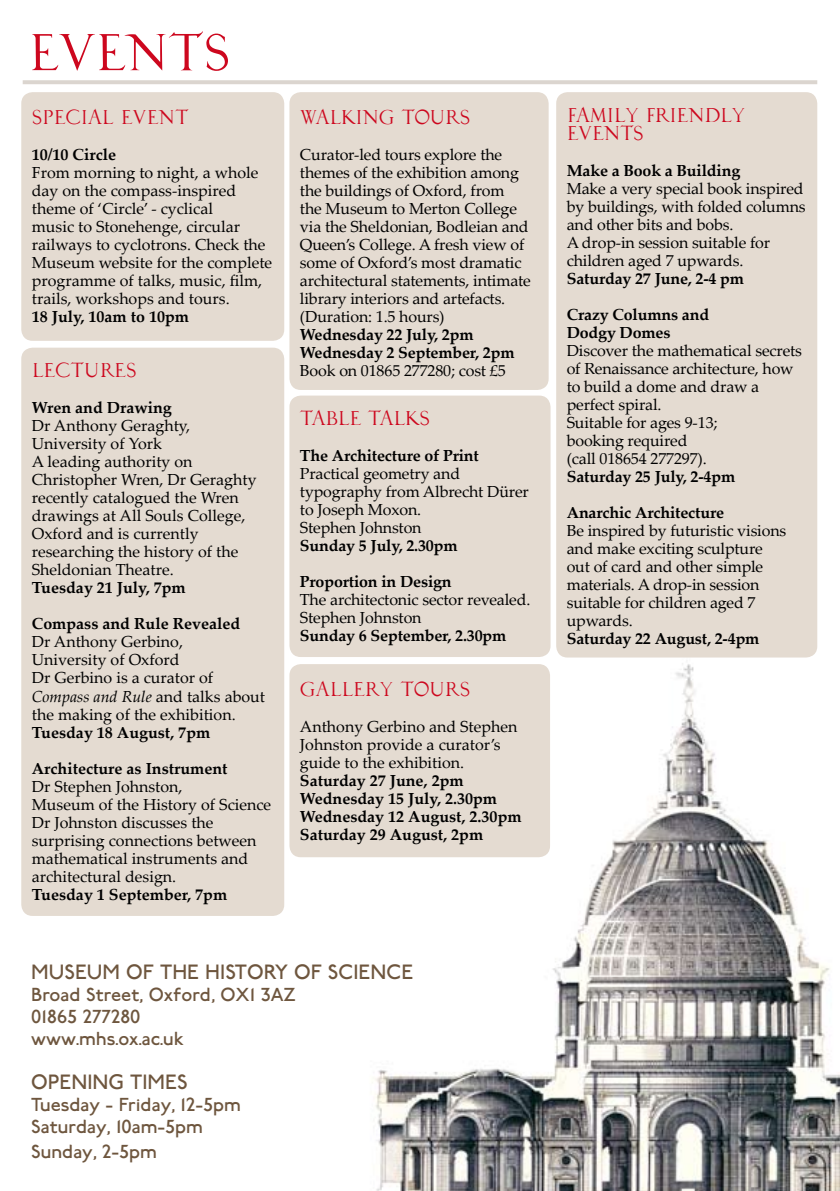
<style>
.page{position:relative;width:840px;height:1191px;background:#fff}
.page>*{position:absolute;margin:0;border:0;box-sizing:border-box;transform-origin:0 0}
.t1{font:62px "P22 Durer Caps";color:#cd071e}
.t2{font:24px/18px "P22 Durer Caps";letter-spacing:-.01em;color:#cd071e}
.t3{font:22px "P22 Johnston Underground";color:#6e563e}
.t4{font:20px/22px "P22 Johnston Underground";color:#6e563e}
.t5{font:16px/18px "Palatino Linotype";letter-spacing:-.01em;color:#000}
.t6{font:700 16px/18px "Palatino Linotype";letter-spacing:-.01em;color:#000}
.s1{font-style:italic}
</style>
<div class="page">
<img style="left:324px;top:588px;width:515px;height:603px">
<div style="left:289px;top:664px;width:260px;height:193px;background:#e4dbd1;border-radius:11px"></div>
<div style="left:289px;top:395px;width:261px;height:262px;background:#e4dbd1;border-radius:11px"></div>
<div style="left:556px;top:92px;width:260px;height:565px;background:#e4dbd1;border-radius:11px"></div>
<div style="left:289px;top:92px;width:259px;height:298px;background:#e4dbd1;border-radius:11px"></div>
<div style="left:21px;top:348px;width:263px;height:568px;background:#e4dbd1;border-radius:11px"></div>
<div style="left:21px;top:92px;width:263px;height:249px;background:#e4dbd1;border-radius:11px"></div>
<hr style="left:23px;top:80px;width:793px;height:4px;background:#dbd5cf">
<h1 class="t1" style="left:28px;top:27px;width:204px">EVENTS</h1>
<h2 class="t2" style="left:32px;top:110px;width:158px">SPECIAL EVENT</h2>
<p class="t6" style="left:32px;top:145px;width:86px">10/10 Circle</p>
<p class="t5" style="left:32px;top:163px;width:242px">From morning to night, a whole day on the compass-inspired theme of ‘Circle’ - cyclical<br>music to Stonehenge, circular railways to cyclotrons. Check the<br>Museum website for the complete programme of talks, music, film, trails, workshops and tours.</p>
<p class="t6" style="left:32px;top:307px;width:159px">18 July, 10am to 10pm</p>
<h2 class="t2" style="left:300px;top:110px;width:172px">WALKING TOURS</h2>
<p class="t5" style="left:300px;top:145px;width:232px">Curator-led tours explore the themes of the exhibition among the buildings of Oxford, from<br>the Museum to Merton College via the Sheldonian, Bodleian and<br>Queen’s College. A fresh view of some of Oxford’s most dramatic architectural statements, intimate library interiors and artefacts. (Duration: 1.5 hours)</p>
<p class="t6" style="left:300px;top:325px;width:216px">Wednesday 22 July, 2pm<br>Wednesday 2 September, 2pm</p>
<h2 class="t2" style="left:32px;top:363px;width:106px">LECTURES</h2>
<p class="t5" style="left:300px;top:361px;width:207px">Book on 01865 277280; cost £5</p>
<p class="t6" style="left:32px;top:398px;width:141px">Wren and Drawing</p>
<p class="t5" style="left:32px;top:416px;width:226px">Dr Anthony Geraghty,<br>University of York<br>A leading authority on<br>Christopher Wren, Dr Geraghty recently catalogued the Wren drawings at All Souls College,<br>Oxford and is currently researching the history of the<br>Sheldonian Theatre.</p>
<p class="t6" style="left:32px;top:578px;width:155px">Tuesday 21 July, 7pm</p>
<p class="t6" style="left:32px;top:614px;width:210px">Compass and Rule Revealed</p>
<p class="t5" style="left:32px;top:632px;width:235px">Dr Anthony Gerbino,<br>University of Oxford<br>Dr Gerbino is a curator of<br><span class="s1">Compass and Rule</span> and talks about the making of the exhibition.</p>
<p class="t6" style="left:32px;top:722px;width:180px">Tuesday 18 August, 7pm</p>
<p class="t6" style="left:32px;top:758px;width:197px">Architecture as Instrument</p>
<p class="t5" style="left:32px;top:776px;width:241px">Dr Stephen Johnston,<br>Museum of the History of Science<br>Dr Johnston discusses the surprising connections between mathematical instruments and architectural design.</p>
<p class="t6" style="left:32px;top:884px;width:197px">Tuesday 1 September, 7pm</p>
<h2 class="t2" style="left:300px;top:411px;width:132px">TABLE TALKS</h2>
<p class="t6" style="left:300px;top:446px;width:180px">The Architecture of Print</p>
<p class="t5" style="left:300px;top:464px;width:230px">Practical geometry and typography from Albrecht Dürer to Joseph Moxon.<br>Stephen Johnston</p>
<p class="t6" style="left:300px;top:536px;width:159px">Sunday 5 July, 2.30pm</p>
<p class="t6" style="left:300px;top:572px;width:153px">Proportion in Design</p>
<p class="t5" style="left:300px;top:590px;width:232px">The architectonic sector revealed.<br>Stephen Johnston</p>
<p class="t6" style="left:300px;top:626px;width:208px">Sunday 6 September, 2.30pm</p>
<h2 class="t2" style="left:300px;top:681px;width:172px">GALLERY TOURS</h2>
<p class="t5" style="left:300px;top:717px;width:219px">Anthony Gerbino and Stephen<br>Johnston provide a curator’s guide to the exhibition.</p>
<p class="t6" style="left:300px;top:771px;width:223px">Saturday 27 June, 2pm<br>Wednesday 15 July, 2.30pm<br>Wednesday 12 August, 2.30pm<br>Saturday 29 August, 2pm</p>
<h3 class="t3" style="left:31px;top:959px;width:383px">Museum of the History of Science</h3>
<p class="t4" style="left:31px;top:984px;width:266px">Broad Street, Oxford, OX1 3AZ<br>01865 277280 www.mhs.ox.ac.uk</p>
<h3 class="t3" style="left:31px;top:1069px;width:158px">Opening times</h3>
<p class="t4" style="left:31px;top:1094px;width:211px">Tuesday - Friday, 12-5pm<br>Saturday, 10am-5pm</p>
<p class="t4" style="left:31px;top:1140px;width:127px">Sunday, 2-5pm</p>
<h2 class="t2" style="left:566px;top:107px;width:180px">FAMILY FRIENDLY<br>EVENTS</h2>
<p class="t6" style="left:566px;top:161px;width:175px">Make a Book a Building</p>
<p class="t5" style="left:566px;top:179px;width:240px">Make a very special book inspired by buildings, with folded columns and other bits and bobs.<br>A drop-in session suitable for children aged 7 upwards.</p>
<p class="t6" style="left:566px;top:269px;width:179px">Saturday 27 June, 2-4 pm</p>
<p class="t6" style="left:566px;top:305px;width:144px">Crazy Columns and<br>Dodgy Domes</p>
<p class="t5" style="left:566px;top:341px;width:237px">Discover the mathematical secrets of Renaissance architecture, how to build a dome and draw a perfect spiral.<br>Suitable for ages 9-13;<br>booking required<br>(call 018654 277297).</p>
<p class="t6" style="left:566px;top:467px;width:170px">Saturday 25 July, 2-4pm</p>
<p class="t6" style="left:566px;top:503px;width:159px">Anarchic Architecture</p>
<p class="t5" style="left:566px;top:521px;width:221px">Be inspired by futuristic visions and make exciting sculpture out of card and other simple materials. A drop-in session suitable for children aged 7 upwards.</p>
<p class="t6" style="left:566px;top:629px;width:194px">Saturday 22 August, 2-4pm</p>
</div>
